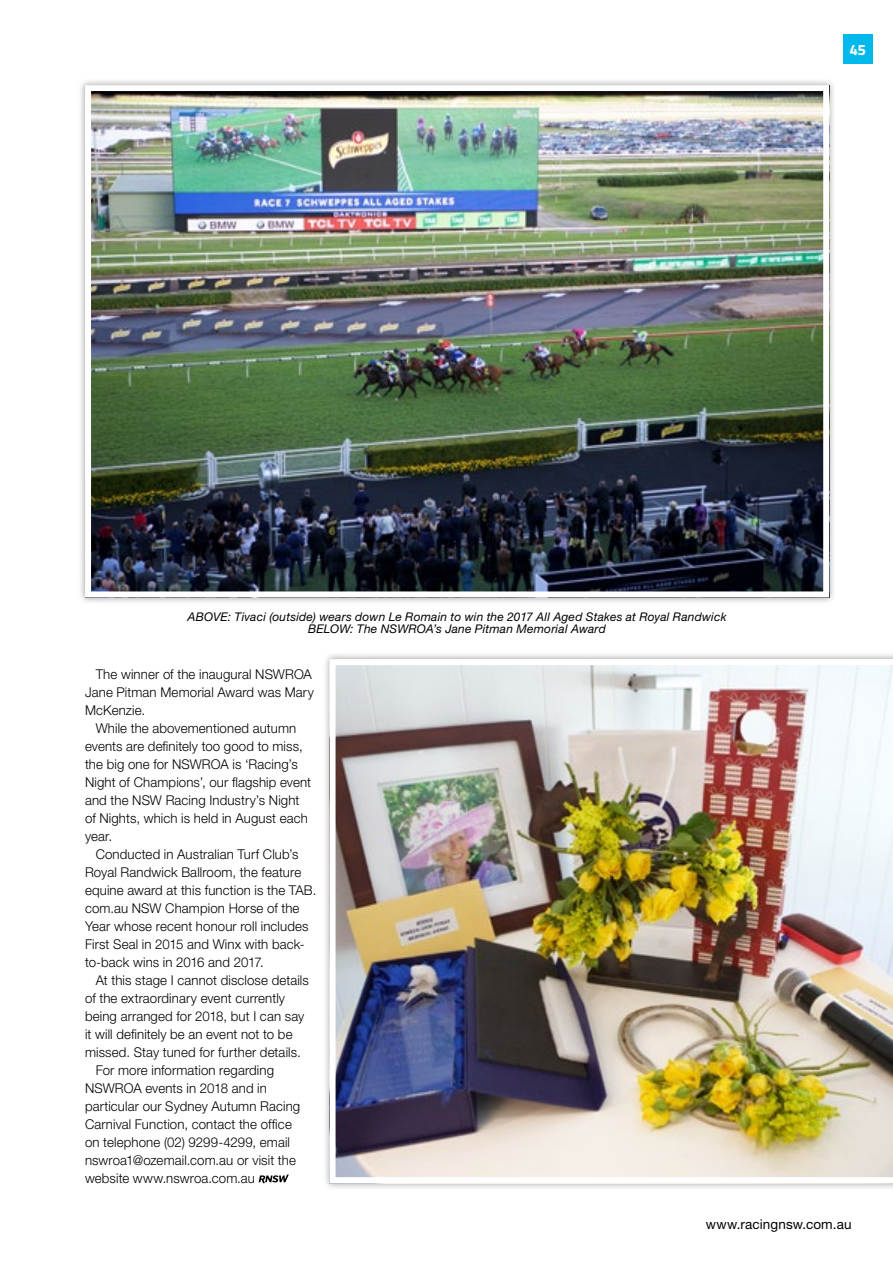
<style>
.page{position:relative;width:893px;height:1263px;background:#fff}
.page>*{position:absolute;margin:0;border:0;box-sizing:border-box;transform-origin:0 0}
.t1{font:15px "Titillium Text 14 L 999 wt";color:#fff}
.R_body_N{font:300 13.5px/18px "Helvetica Neue LT Std";letter-spacing:.01em;color:#000}
.t2{font:13.5px "Helvetica Neue LT Std";letter-spacing:.01em;color:#000}
.CAPTION_Secondary{font:italic 12px "Helvetica Neue LT Std";letter-spacing:.015em;color:#000}
</style>
<div class="page">
<div style="left:843px;top:34px;width:30px;height:30px;background:#00b8ec"></div>
<div style="left:78px;top:78px;width:759px;height:526px;background:#000;opacity:.35"></div>
<img style="left:92px;top:92px;width:730px;height:498px">
<div style="left:85px;top:85px;width:744px;height:512px;border:6px solid #fff"></div>
<div style="left:322px;top:652px;width:571px;height:538px;background:#000;opacity:.35"></div>
<img style="left:330px;top:659px;width:563px;height:524px">
<svg style="left:259px;top:1174px;width:30px;height:9px"></svg>
<p class="t1" style="left:850px;top:40px;width:17px">45</p>
<p class="CAPTION_Secondary" style="left:188px;top:609px;width:540px">ABOVE: Tivaci (outside) wears down Le Romain to win the 2017 All Aged Stakes at Royal Randwick</p>
<p class="CAPTION_Secondary" style="left:308px;top:622px;width:299px">BELOW: The NSWROA’s Jane Pitman Memorial Award</p>
<p class="R_body_N" style="left:85px;top:665px;width:230px;text-indent:11px">The winner of the inaugural NSWROA<br>Jane Pitman Memorial Award was Mary<br>McKenzie.</p>
<p class="R_body_N" style="left:85px;top:719px;width:228px;text-indent:11px">While the abovementioned autumn events are definitely too good to miss, the big one for NSWROA is ‘Racing’s<br>Night of Champions’, our flagship event and the NSW Racing Industry’s Night of Nights, which is held in August each year.</p>
<p class="R_body_N" style="left:85px;top:845px;width:233px;text-indent:11px">Conducted in Australian Turf Club’s Royal Randwick Ballroom, the feature equine award at this function is the TAB. com.au NSW Champion Horse of the Year whose recent honour roll includes First Seal in 2015 and Winx with back&shy;to-back wins in 2016 and 2017.</p>
<p class="R_body_N" style="left:85px;top:971px;width:225px;text-indent:11px">At this stage I cannot disclose details of the extraordinary event currently being arranged for 2018, but I can say it will definitely be an event not to be missed. Stay tuned for further details.</p>
<p class="R_body_N" style="left:85px;top:1061px;width:217px;text-indent:11px">For more information regarding NSWROA events in 2018 and in particular our Sydney Autumn Racing Carnival Function, contact the office on telephone (02) 9299-4299, email nswroa1@ozemail.com.au or visit the website www.nswroa.com.au</p>
<p class="t2" style="left:706px;top:1216px;width:147px">www.racingnsw.com.au</p>
</div>
